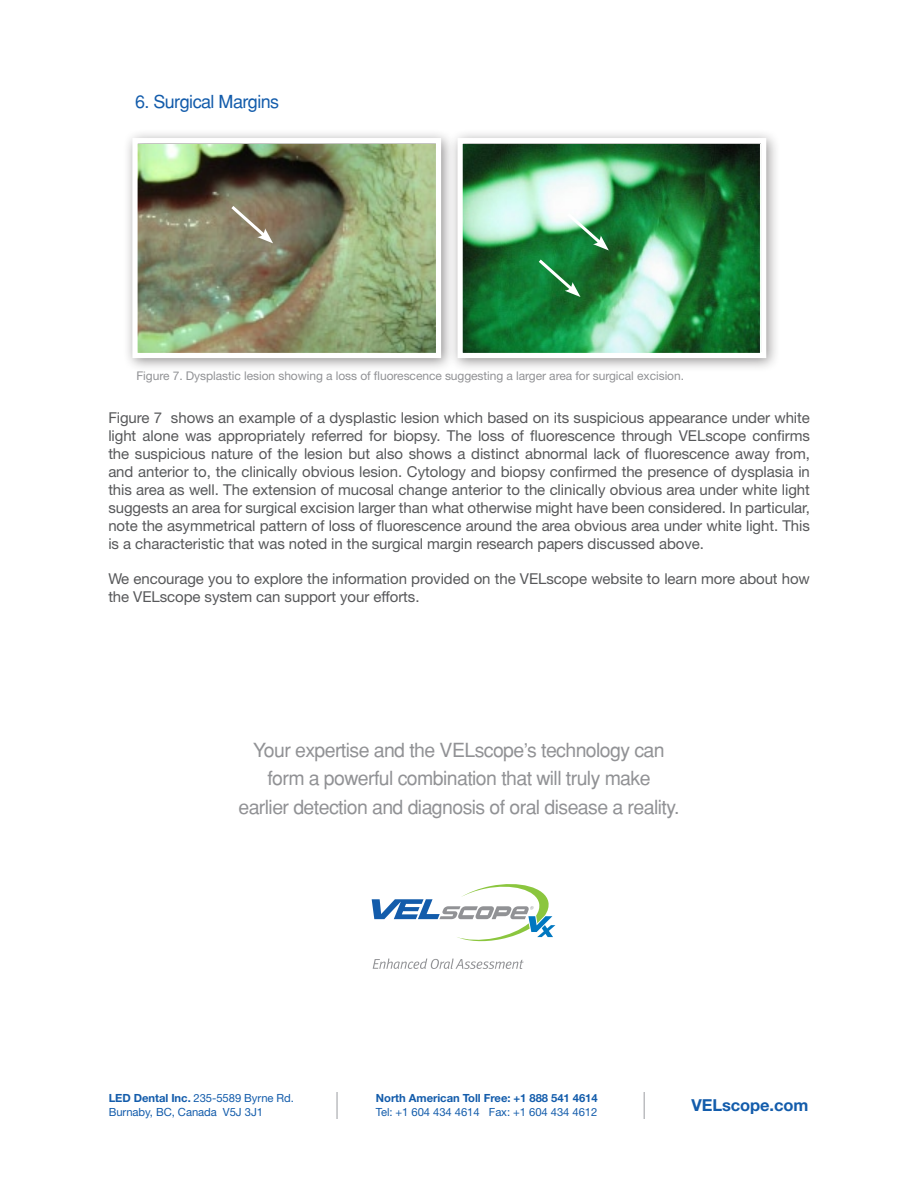
<style>
.page{position:relative;width:918px;height:1188px;background:#fff}
.page>*{position:absolute;margin:0;border:0;box-sizing:border-box;transform-origin:0 0}
.t1{font:19.5px/28.5px "Helvetica";letter-spacing:-.03em;color:#919295;text-align:center}
.t2{font:18px "Helvetica";letter-spacing:-.03em;color:#135cab}
.t3{font:700 16.5px "Helvetica Neue";letter-spacing:-.005em;color:#135cab}
.t4{font:15px/18px "Helvetica Neue";letter-spacing:-.005em;color:#57585a;text-align:justify}
.t5{font:12px "Helvetica Neue";letter-spacing:-.005em;color:#919295}
.t6{font:11.25px/13.5px "Helvetica Neue";letter-spacing:-.005em;color:#135cab}
.t7{font:700 11.25px "Helvetica Neue";letter-spacing:-.005em;color:#135cab}
.s1{font-weight:700}
</style>
<div class="page">
<div style="left:447px;top:128px;width:333px;height:244px;background:#231f20;opacity:.51"></div>
<img style="left:464px;top:144px;width:296px;height:208px">
<div style="left:458px;top:138px;width:308px;height:220px;border:5px solid #fff"></div>
<svg style="left:564px;top:210px;width:45px;height:40px"></svg>
<svg style="left:536px;top:256px;width:44px;height:41px;background:#2a8d4b"></svg>
<div style="left:122px;top:128px;width:333px;height:244px;background:#231f20;opacity:.51"></div>
<img style="left:138px;top:144px;width:297px;height:208px">
<div style="left:132px;top:138px;width:309px;height:220px;border:5px solid #fff"></div>
<svg style="left:228px;top:203px;width:45px;height:40px;background:#988c75"></svg>
<hr style="left:336px;top:1092px;width:2px;height:27px;background:#bcbdc0">
<svg style="left:644px;top:1092px;width:1px;height:27px"></svg>
<svg style="left:373px;top:958px;width:151px;height:11px"></svg>
<svg style="left:372px;top:884px;width:183px;height:58px"></svg>
<p class="t2" style="left:135px;top:91px;width:146px">6. Surgical Margins</p>
<p class="t5" style="left:136px;top:368px;width:549px">Figure 7. Dysplastic lesion showing a loss of fluorescence suggesting a larger area for surgical excision.</p>
<p class="t4" style="left:108px;top:409px;width:703px">Figure 7 shows an example of a dysplastic lesion which based on its suspicious appearance under white light alone was appropriately referred for biopsy. The loss of fluorescence through VELscope confirms the suspicious nature of the lesion but also shows a distinct abnormal lack of fluorescence away from, and anterior to, the clinically obvious lesion. Cytology and biopsy confirmed the presence of dysplasia in this area as well. The extension of mucosal change anterior to the clinically obvious area under white light suggests an area for surgical excision larger than what otherwise might have been considered. In particular, note the asymmetrical pattern of loss of fluorescence around the area obvious area under white light. This is a characteristic that was noted in the surgical margin research papers discussed above.</p>
<p class="t4" style="left:108px;top:569px;width:703px">We encourage you to explore the information provided on the VELscope website to learn more about how the VELscope system can support your efforts.</p>
<h1 class="t1" style="left:238px;top:735px;width:443px">Your expertise and the VELscope’s technology can form a powerful combination that will truly make<br>earlier detection and diagnosis of oral disease a reality.</h1>
<p class="t6" style="left:109px;top:1091px;width:187px"><span class="s1">LED Dental Inc.</span> 235-5589 Byrne Rd.<br>Burnaby, BC, Canada V5J 3J1   </p>
<p class="t7" style="left:376px;top:1091px;width:223px">North American Toll Free: +1 888 541 4614</p>
<p class="t6" style="left:376px;top:1105px;width:223px">Tel: +1 604 434 4614 Fax: +1 604 434 4612</p>
<p class="t3" style="left:691px;top:1095px;width:119px">VELscope.com</p>
</div>
